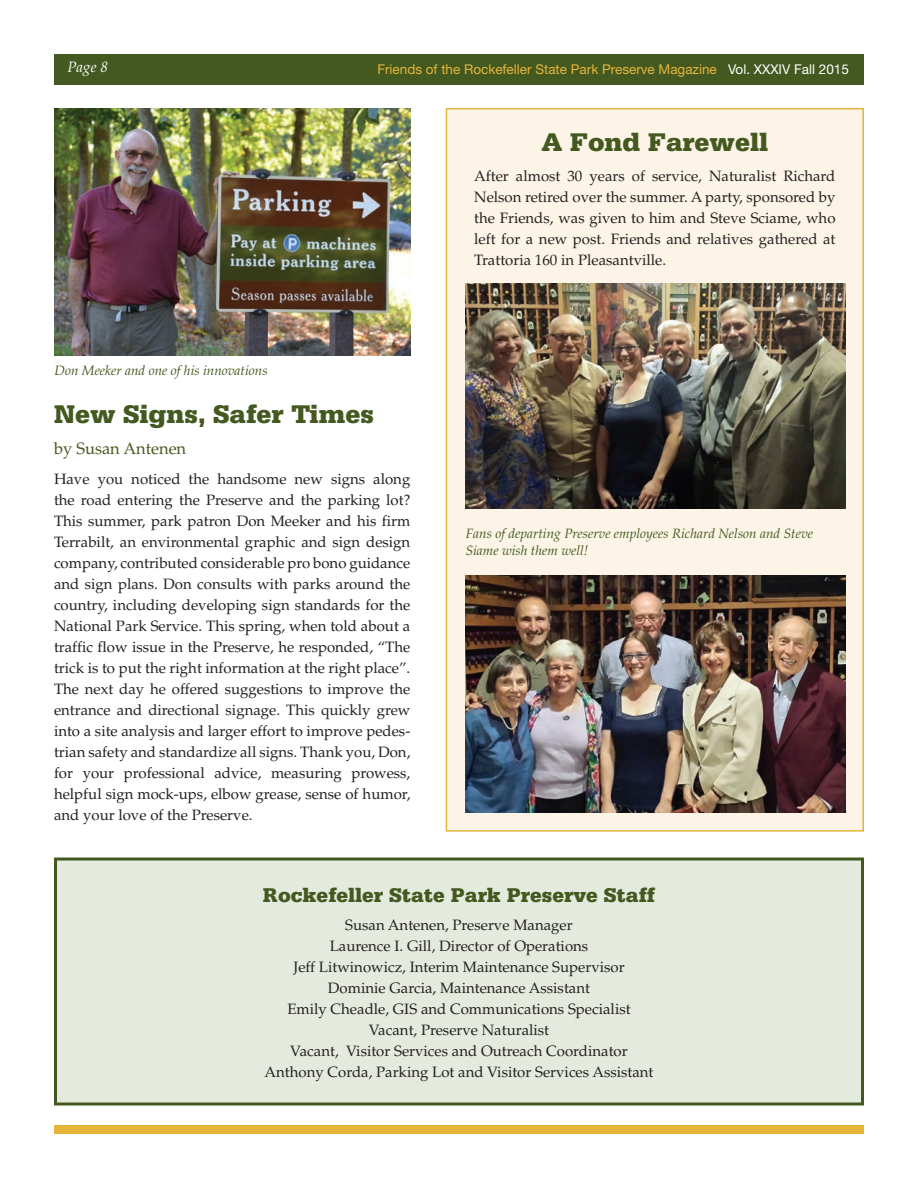
<style>
.page{position:relative;width:918px;height:1188px;background:#fff}
.page>*{position:absolute;margin:0;border:0;box-sizing:border-box;transform-origin:0 0}
.Headlines{font:900 27px "Serifa";color:#44591f}
.Headlines_in_boxes{font:900 21px "Serifa";color:#44591f}
.Article_author{font:16.5px "Palatino";color:#44591f}
.Body_copy{font:15px/21px "Palatino";color:#231f20;text-align:justify}
.t1{font:italic 15px "Palatino";color:#fff}
.Image_captions{font:italic 13.5px/16.2px "Palatino";color:#44591f}
.t2{font:13.5px "Helvetica Neue";color:#e5b53a}
.s1{color:#fff}
</style>
<div class="page">
<div style="left:54px;top:54px;width:810px;height:30px;background:#44591f"></div>
<div style="left:54px;top:1125px;width:810px;height:9px;background:#e5b53a"></div>
<div style="left:56px;top:859px;width:806px;height:245px;background:#e5eade"></div>
<div style="left:54px;top:858px;width:810px;height:248px;border:3px solid #44591f"></div>
<img style="left:54px;top:108px;width:356px;height:248px">
<div style="left:446px;top:109px;width:417px;height:722px;background:#fcf5e7"></div>
<div style="left:446px;top:108px;width:418px;height:724px;border:2px solid #e5b53a"></div>
<img style="left:466px;top:284px;width:380px;height:225px">
<img style="left:466px;top:575px;width:380px;height:238px">
<p class="t1" style="left:68px;top:59px;width:42px">Page 8</p>
<p class="t2" style="left:377px;top:61px;width:473px">Friends of the Rockefeller State Park Preserve Magazine <span class="s1">Vol. XXXIV Fall 2015</span></p>
<p class="Image_captions" style="left:55px;top:362px;width:215px">Don Meeker and one of his innovations</p>
<p class="Headlines" style="left:54px;top:398px;width:322px">New Signs, Safer Times</p>
<p class="Article_author" style="left:54px;top:439px;width:134px">by Susan Antenen</p>
<p class="Body_copy" style="left:54px;top:469px;width:358px">Have you noticed the handsome new signs along the road entering the Preserve and the parking lot?<br>This summer, park patron Don Meeker and his firm Terrabilt, an environmental graphic and sign design company, contributed considerable pro bono guidance and sign plans. Don consults with parks around the country, including developing sign standards for the National Park Service. This spring, when told about a traffic flow issue in the Preserve, he responded, “The trick is to put the right information at the right place”.<br>The next day he offered suggestions to improve the entrance and directional signage. This quickly grew into a site analysis and larger effort to improve pedes&shy;trian safety and standardize all signs. Thank you, Don, for your professional advice, measuring prowess, helpful sign mock-ups, elbow grease, sense of humor, and your love of the Preserve.</p>
<p class="Headlines" style="left:542px;top:126px;width:228px">A Fond Farewell</p>
<p class="Body_copy" style="left:474px;top:165px;width:363px">After almost 30 years of service, Naturalist Richard Nelson retired over the summer. A party, sponsored by the Friends, was given to him and Steve Sciame, who left for a new post. Friends and relatives gathered at Trattoria 160 in Pleasantville.</p>
<p class="Image_captions" style="left:466px;top:526px;width:349px">Fans of departing Preserve employees Richard Nelson and Steve<br>Siame wish them well!</p>
<p class="Headlines_in_boxes" style="left:263px;top:883px;width:394px">Rockefeller State Park Preserve Staff</p>
<p class="Body_copy" style="left:345px;top:915px;width:229px">Susan Antenen, Preserve Manager</p>
<p class="Body_copy" style="left:330px;top:936px;width:260px">Laurence I. Gill, Director of Operations</p>
<p class="Body_copy" style="left:293px;top:957px;width:333px">Jeff Litwinowicz, Interim Maintenance Supervisor</p>
<p class="Body_copy" style="left:328px;top:978px;width:264px">Dominie Garcia, Maintenance Assistant</p>
<p class="Body_copy" style="left:287px;top:999px;width:345px">Emily Cheadle, GIS and Communications Specialist</p>
<p class="Body_copy" style="left:369px;top:1020px;width:182px">Vacant, Preserve Naturalist</p>
<p class="Body_copy" style="left:290px;top:1041px;width:339px">Vacant, Visitor Services and Outreach Coordinator</p>
<p class="Body_copy" style="left:265px;top:1062px;width:391px">Anthony Corda, Parking Lot and Visitor Services Assistant</p>
</div>
